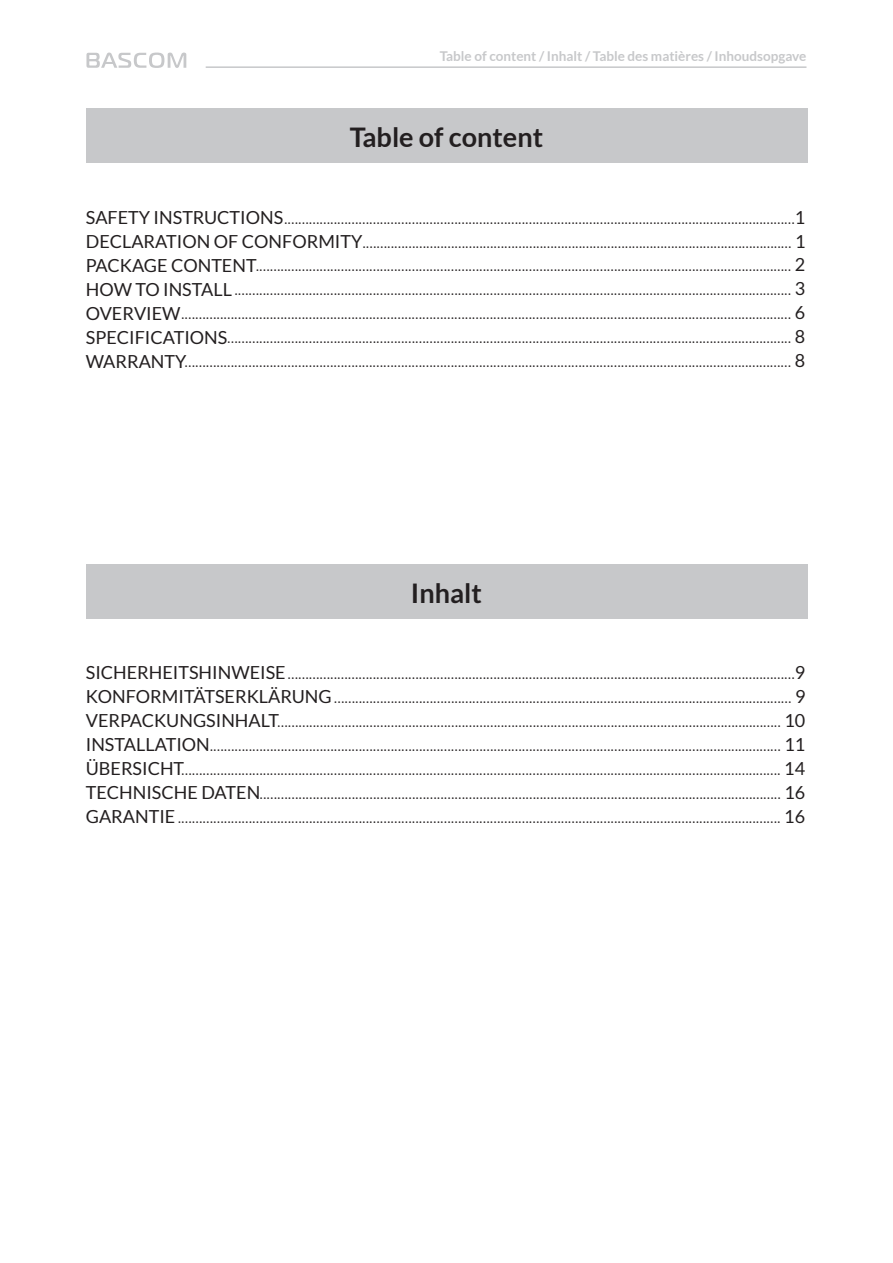
<style>
.page{position:relative;width:893px;height:1263px;background:#fff}
.page>*{position:absolute;margin:0;border:0;box-sizing:border-box;transform-origin:0 0}
.t1{font:700 27px "Lato";color:#231f20}
.t2{font:300 18px/24px "Lato";color:#231f20;text-align:justify}
.t3{font:700 13.5px "Lato";color:#c7c8ca}
.s1{font-weight:400}
</style>
<div class="page">
<hr style="left:206px;top:66px;width:600px;height:2px;background:#c7c8ca">
<svg style="left:86px;top:53px;width:100px;height:15px"></svg>
<div style="left:86px;top:109px;width:721px;height:54px;background:#c7c8ca"></div>
<div style="left:86px;top:564px;width:721px;height:54px;background:#c7c8ca"></div>
<p class="t3" style="left:440px;top:49px;width:368px">Table of content / Inhalt / Table des matières / Inhoudsopgave</p>
<h1 class="t1" style="left:350px;top:122px;width:195px">Table of content</h1>
<p class="t2" style="left:86px;top:205px;width:721px"><span class="s1">SAFETY INSTRUCTIONS</span>................................................................................................................................................<span class="s1">1<br>DECLARATION OF CONFORMITY</span>......................................................................................................................... <span class="s1">1<br>PACKAGE CONTENT</span>....................................................................................................................................................... <span class="s1">2<br>HOW TO INSTALL</span>............................................................................................................................................................. <span class="s1">3<br>OVERVIEW</span>............................................................................................................................................................................ <span class="s1">6<br>SPECIFICATIONS</span>............................................................................................................................................................... <span class="s1">8<br>WARRANTY</span>........................................................................................................................................................................... <span class="s1">8</span></p>
<h1 class="t1" style="left:411px;top:577px;width:73px">Inhalt</h1>
<p class="t2" style="left:86px;top:660px;width:721px;text-align:left"><span class="s1">SICHERHEITSHINWEISE</span>...............................................................................................................................................<span class="s1">9<br>KONFORMITÄTSERKLÄRUNG</span>................................................................................................................................. <span class="s1">9<br>VERPACKUNGSINHALT</span>.............................................................................................................................................. <span class="s1">10<br>INSTALLATION</span>................................................................................................................................................................. <span class="s1">11<br>ÜBERSICHT<br>TECHNISCHE DATEN</span>................................................................................................................................................... <span class="s1">16<br>GARANTIE</span>.......................................................................................................................................................................... <span class="s1">16</span></p>
<p class="t2" style="left:181px;top:756px;width:625px">......................................................................................................................................................................... <span class="s1">14</span></p>
</div>
